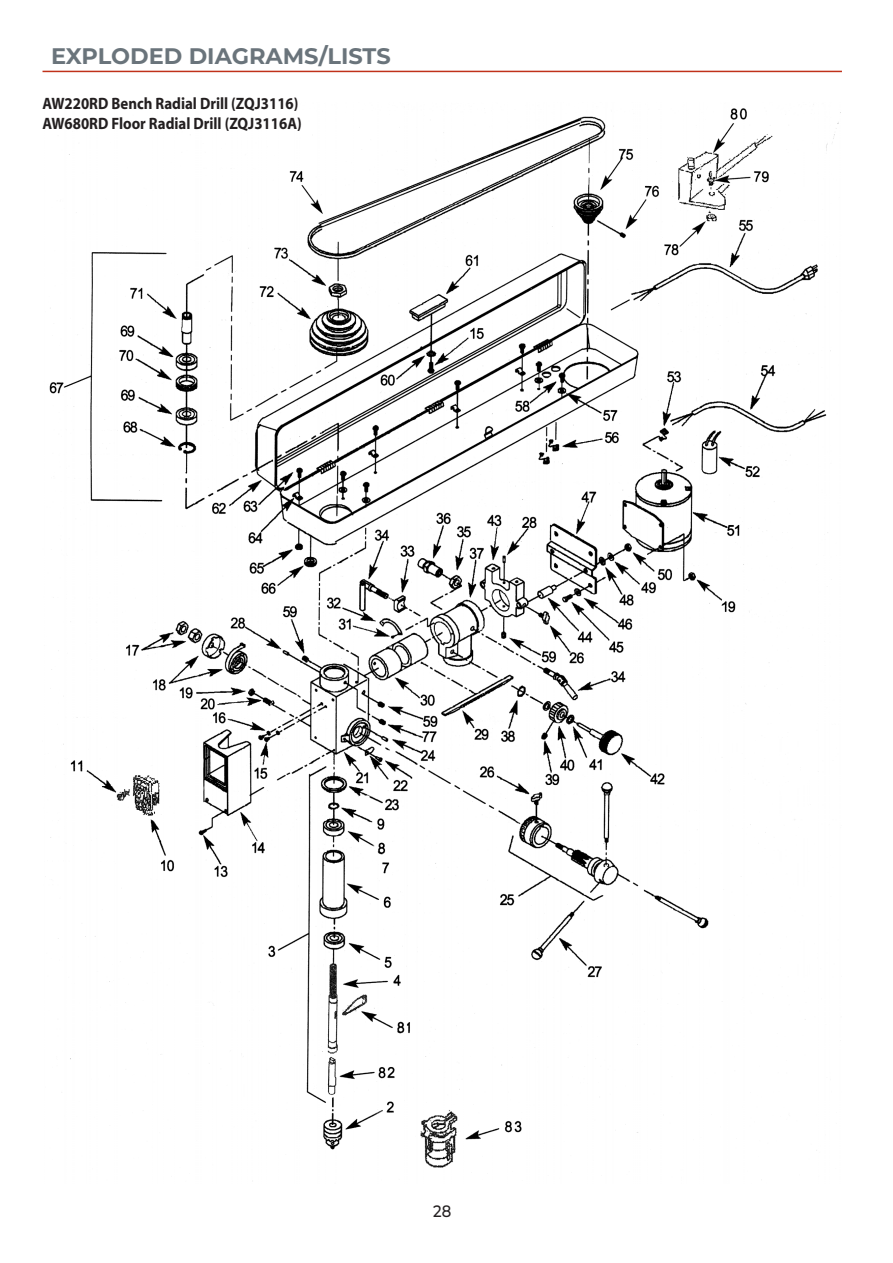
<style>
.page{position:relative;width:893px;height:1263px;background:#fff}
.page>*{position:absolute;margin:0;border:0;box-sizing:border-box;transform-origin:0 0}
.Main_Heading_Left{font:700 22.5px "Montserrat";color:#6a747b}
.Sub_Heading{font:700 16.5px "Myriad";color:#231f20;scale:.9 1}
.Page_Numbers{font:500 16.5px "Montserrat";color:#231f20;scale:.9 1}
</style>
<div class="page">
<hr style="left:43px;top:71px;width:799px;height:1px;background:#c0311a">
<img style="left:49px;top:108px;width:792px;height:1060px">
<p class="Main_Heading_Left" style="left:51px;top:40px;width:341px">EXPLODED DIAGRAMS/LISTS</p>
<p class="Sub_Heading" style="left:43px;top:95px;width:286px">AW220RD Bench Radial Drill (ZQJ3116)</p>
<p class="Sub_Heading" style="left:43px;top:115px;width:290px">AW680RD Floor Radial Drill (ZQJ3116A)</p>
<p class="Page_Numbers" style="left:433px;top:1200px;width:22px">28</p>
</div>
